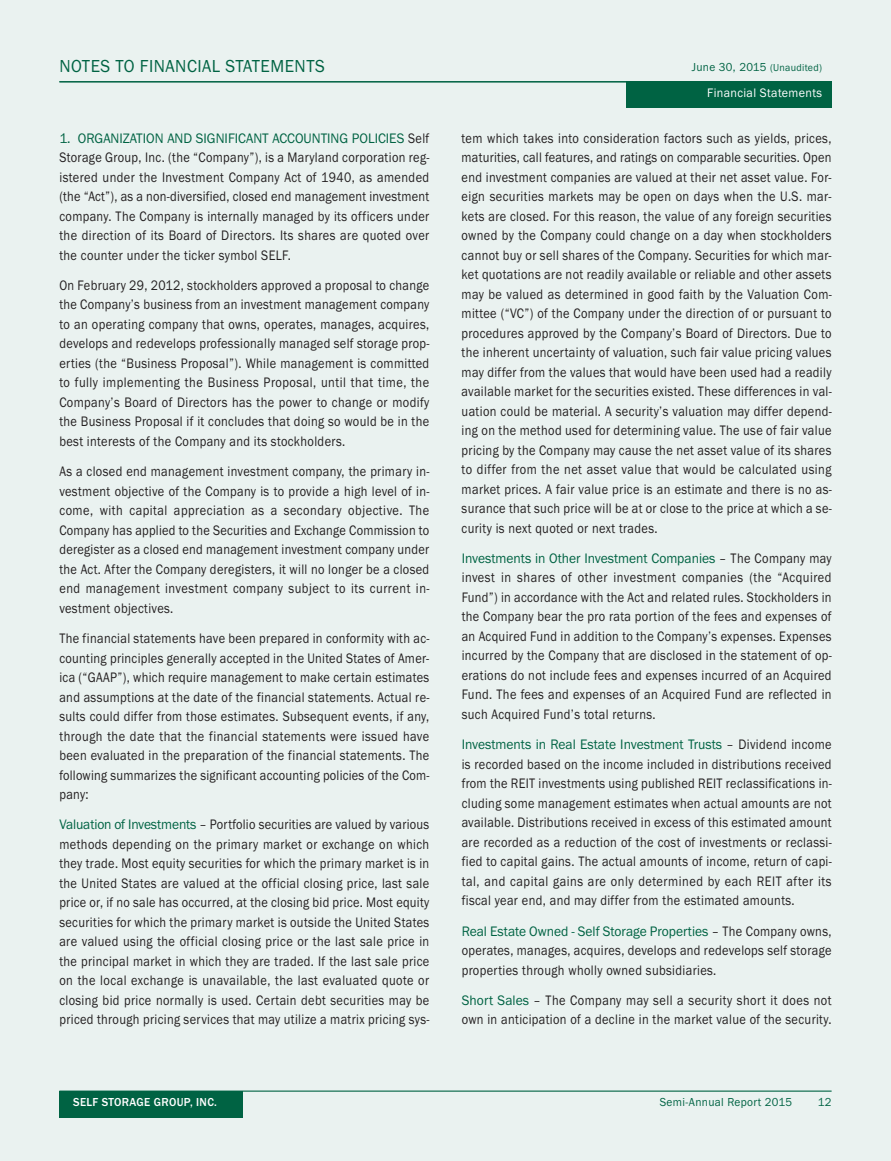
<style>
.page{position:relative;width:891px;height:1161px;background:#fff}
.page>*{position:absolute;margin:0;border:0;box-sizing:border-box;transform-origin:0 0}
.t1{font:18px "Franklin Gothic";letter-spacing:.03em;color:#006343;scale:.95 1}
.t2{font:14.25px/19.5px "Franklin Gothic";letter-spacing:.03em;color:#231f20;text-align:justify;scale:.87 1}
.t3{font:12.75px "Franklin Gothic";letter-spacing:.03em;color:#fff;scale:.95 1}
.t4{font:12px "Franklin Gothic";letter-spacing:.03em;color:#006343;scale:.95 1}
.t5{font:500 12px "Franklin Gothic";letter-spacing:.03em;color:#fff;scale:.95 1}
.s1{color:#006343}
.s2{font-size:10.5px}
</style>
<div class="page">
<div style="left:0;top:0;width:870px;height:1161px;background:#eaf2f0"></div>
<div style="left:870px;top:0;width:21px;height:1161px;background:#eaf2f0"></div>
<div style="left:59px;top:1091px;width:184px;height:27px;background:#006343"></div>
<hr style="left:59px;top:1091px;width:773px;height:1px;background:#006343">
<hr style="left:59px;top:81px;width:773px;height:1px;background:#006343">
<div style="left:626px;top:82px;width:206px;height:26px;background:#006343"></div>
<p class="t1" style="left:59px;top:55px;width:281px">NOTES TO FINANCIAL STATEMENTS</p>
<p class="t2" style="left:59px;top:128px;width:427px"><span class="s1">1. ORGANIZATION AND SIGNIFICANT ACCOUNTING POLICIES</span> Self Storage Group, Inc. (the “Company”), is a Maryland corporation reg&shy;istered under the Investment Company Act of 1940, as amended (the “Act”), as a non-diversified, closed end management investment company. The Company is internally managed by its officers under the direction of its Board of Directors. Its shares are quoted over the counter under the ticker symbol SELF.</p>
<p class="t2" style="left:59px;top:275px;width:427px">On February 29, 2012, stockholders approved a proposal to change the Company’s business from an investment management company to an operating company that owns, operates, manages, acquires, develops and redevelops professionally managed self storage prop&shy;erties (the “Business Proposal”). While management is committed to fully implementing the Business Proposal, until that time, the Company’s Board of Directors has the power to change or modify the Business Proposal if it concludes that doing so would be in the best interests of the Company and its stockholders.</p>
<p class="t2" style="left:59px;top:462px;width:427px">As a closed end management investment company, the primary in&shy;vestment objective of the Company is to provide a high level of in&shy;come, with capital appreciation as a secondary objective. The Company has applied to the Securities and Exchange Commission to deregister as a closed end management investment company under the Act. After the Company deregisters, it will no longer be a closed end management investment company subject to its current in&shy;vestment objectives.</p>
<p class="t2" style="left:59px;top:628px;width:427px">The financial statements have been prepared in conformity with ac&shy;counting principles generally accepted in the United States of Amer&shy;ica (“GAAP”), which require management to make certain estimates and assumptions at the date of the financial statements. Actual re&shy;sults could differ from those estimates. Subsequent events, if any, through the date that the financial statements were issued have been evaluated in the preparation of the financial statements. The following summarizes the significant accounting policies of the Com&shy;pany:</p>
<p class="t2" style="left:59px;top:815px;width:427px"><span class="s1">Valuation of Investments</span> – Portfolio securities are valued by various methods depending on the primary market or exchange on which they trade. Most equity securities for which the primary market is in the United States are valued at the official closing price, last sale price or, if no sale has occurred, at the closing bid price. Most equity securities for which the primary market is outside the United States are valued using the official closing price or the last sale price in the principal market in which they are traded. If the last sale price on the local exchange is unavailable, the last evaluated quote or closing bid price normally is used. Certain debt securities may be priced through pricing services that may utilize a matrix pricing sys-</p>
<p class="t4" style="left:692px;top:60px;width:138px">June 30, 2015 <span class="s2">(Unaudited)</span></p>
<p class="t3" style="left:707px;top:85px;width:122px">Financial Statements</p>
<p class="t2" style="left:462px;top:128px;width:427px">tem which takes into consideration factors such as yields, prices, maturities, call features, and ratings on comparable securities. Open end investment companies are valued at their net asset value. For&shy;eign securities markets may be open on days when the U.S. mar&shy;kets are closed. For this reason, the value of any foreign securities owned by the Company could change on a day when stockholders cannot buy or sell shares of the Company. Securities for which mar&shy;ket quotations are not readily available or reliable and other assets may be valued as determined in good faith by the Valuation Com&shy;mittee (“VC”) of the Company under the direction of or pursuant to procedures approved by the Company’s Board of Directors. Due to the inherent uncertainty of valuation, such fair value pricing values may differ from the values that would have been used had a readily available market for the securities existed. These differences in val&shy;uation could be material. A security’s valuation may differ depend&shy;ing on the method used for determining value. The use of fair value pricing by the Company may cause the net asset value of its shares to differ from the net asset value that would be calculated using market prices. A fair value price is an estimate and there is no as&shy;surance that such price will be at or close to the price at which a se&shy;curity is next quoted or next trades.</p>
<p class="t2" style="left:462px;top:548px;width:427px"><span class="s1">Investments in Other Investment Companies</span> – The Company may invest in shares of other investment companies (the “Acquired Fund”) in accordance with the Act and related rules. Stockholders in the Company bear the pro rata portion of the fees and expenses of an Acquired Fund in addition to the Company’s expenses. Expenses incurred by the Company that are disclosed in the statement of op&shy;erations do not include fees and expenses incurred of an Acquired Fund. The fees and expenses of an Acquired Fund are reflected in such Acquired Fund’s total returns.</p>
<p class="t2" style="left:462px;top:735px;width:427px"><span class="s1">Investments in Real Estate Investment Trusts</span> – Dividend income is recorded based on the income included in distributions received from the REIT investments using published REIT reclassifications in&shy;cluding some management estimates when actual amounts are not available. Distributions received in excess of this estimated amount are recorded as a reduction of the cost of investments or reclassi&shy;fied to capital gains. The actual amounts of income, return of capi&shy;tal, and capital gains are only determined by each REIT after its fiscal year end, and may differ from the estimated amounts.</p>
<p class="t2" style="left:462px;top:921px;width:427px"><span class="s1">Real Estate Owned - Self Storage Properties</span> – The Company owns, operates, manages, acquires, develops and redevelops self storage properties through wholly owned subsidiaries.</p>
<p class="t2" style="left:462px;top:990px;width:427px"><span class="s1">Short Sales</span> – The Company may sell a security short it does not own in anticipation of a decline in the market value of the security.</p>
<p class="t5" style="left:73px;top:1095px;width:153px">SELF STORAGE GROUP, INC.</p>
<p class="t4" style="left:660px;top:1095px;width:141px">Semi-Annual Report 2015</p>
<p class="t4" style="left:818px;top:1095px;width:16px">12</p>
</div>
